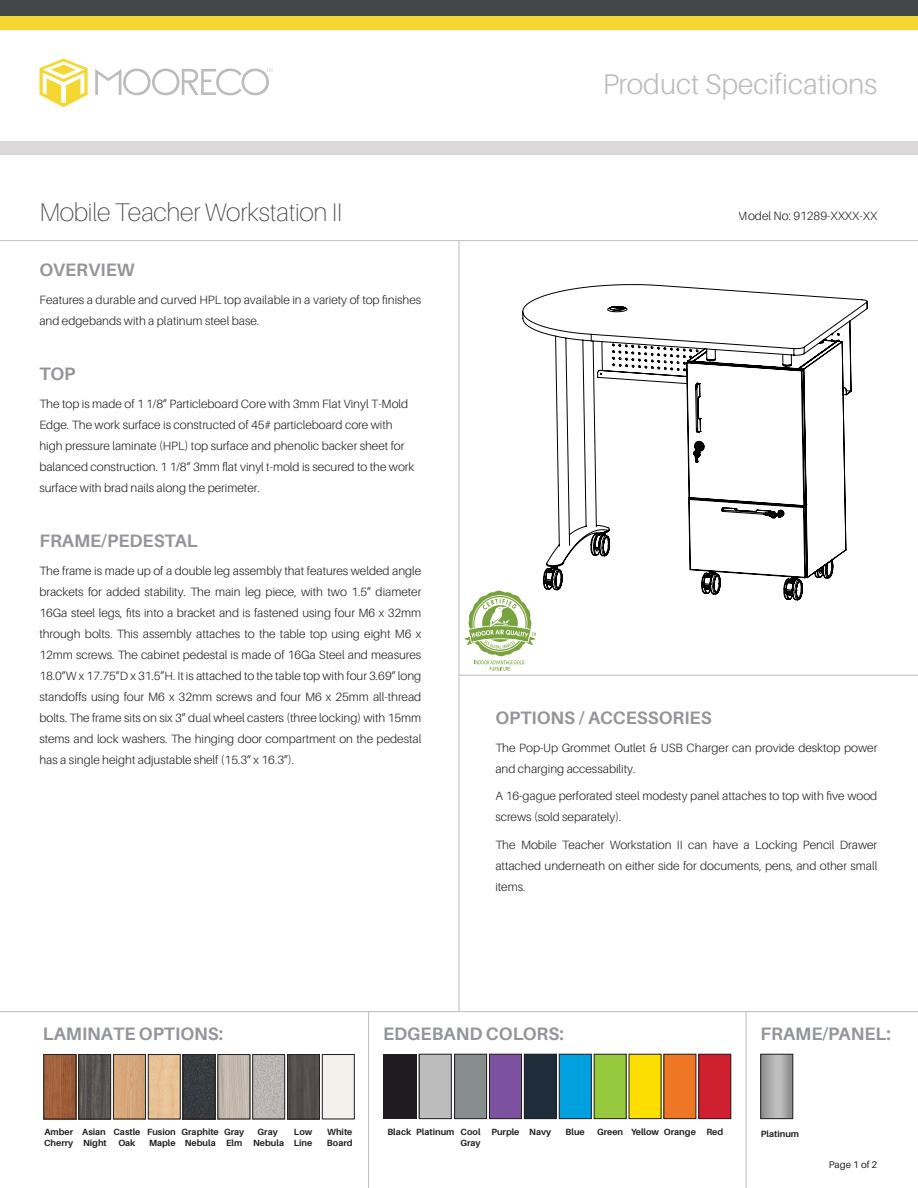
<style>
.page{position:relative;width:918px;height:1188px;background:#fff}
.page>*{position:absolute;margin:0;border:0;box-sizing:border-box;transform-origin:0 0}
.t1{font:300 28.5px "Aileron";color:#bdbcbc}
.Header_-_Product_Nam{font:100 25.5px "Aileron";letter-spacing:-.01em;color:#444747}
.Header_-_Subhead{font:700 18px "Aileron";color:#939598}
.Copy_-_Paragraph{font:700 18px "Aileron";color:#939598}
.Copy_-_Paragraph-2{font:300 12px/21px "Aileron";color:#231f20}
.Header_-_Subhead-2{font:300 12px/21px "Aileron";color:#231f20}
.Page_Number{font:9.75px "Aileron";color:#231f20}
.Caption_-_Centered_B{font:700 9px "Aileron";color:#231f20}
</style>
<div class="page">
<div style="left:0;top:12px;width:918px;height:17px;background:#f4d730"></div>
<div style="left:0;top:0;width:918px;height:16px;background:#444747"></div>
<div style="left:0;top:141px;width:918px;height:14px;background:#dbd9d9"></div>
<hr style="left:0;top:240px;width:918px;height:1px;background:#bdbcbc">
<hr style="left:0;top:1011px;width:918px;height:1px;background:#bdbcbc">
<hr style="left:459px;top:675px;width:459px;height:1px;background:#bdbcbc">
<hr style="left:459px;top:241px;width:1px;height:771px;background:#bdbcbc">
<svg style="left:39px;top:58px;width:49px;height:49px"></svg>
<svg style="left:95px;top:68px;width:177px;height:27px"></svg>
<div style="left:419px;top:1054px;width:33px;height:65px;background:#bdbcbc"></div>
<hr style="left:746px;top:1012px;width:1px;height:176px;background:#bdbcbc">
<hr style="left:368px;top:1012px;width:1px;height:176px;background:#bdbcbc">
<div style="left:383px;top:1054px;width:33px;height:65px;background:#1e1c1f"></div>
<div style="left:454px;top:1054px;width:33px;height:65px;background:#888d8e"></div>
<div style="left:524px;top:1054px;width:33px;height:65px;background:#1f2d3a"></div>
<div style="left:559px;top:1054px;width:32px;height:65px;background:#01a1df"></div>
<div style="left:594px;top:1054px;width:32px;height:65px;background:#96c93e"></div>
<div style="left:629px;top:1054px;width:32px;height:65px;background:#fcde00"></div>
<div style="left:664px;top:1054px;width:32px;height:65px;background:#ee7725"></div>
<div style="left:699px;top:1054px;width:32px;height:65px;background:#cf202f"></div>
<div style="left:491px;top:1056px;width:29px;height:61px;background:#7c519f"></div>
<div style="left:322px;top:1054px;width:33px;height:65px;border:1px solid #231f20"></div>
<div style="left:559px;top:1054px;width:32px;height:65px;border:1px solid #231f20"></div>
<img style="left:46px;top:1056px;width:28px;height:61px">
<div style="left:44px;top:1054px;width:32px;height:65px;border:1px solid #231f20"></div>
<div style="left:594px;top:1054px;width:32px;height:65px;border:1px solid #231f20"></div>
<img style="left:80px;top:1056px;width:29px;height:61px">
<div style="left:78px;top:1054px;width:33px;height:65px;border:1px solid #231f20"></div>
<img style="left:115px;top:1056px;width:29px;height:61px">
<div style="left:113px;top:1054px;width:33px;height:65px;border:1px solid #231f20"></div>
<img style="left:150px;top:1056px;width:28px;height:61px">
<div style="left:148px;top:1054px;width:32px;height:65px;border:1px solid #231f20"></div>
<img style="left:185px;top:1056px;width:28px;height:61px">
<div style="left:183px;top:1054px;width:32px;height:65px;border:1px solid #231f20"></div>
<img style="left:220px;top:1056px;width:28px;height:61px">
<img style="left:254px;top:1056px;width:29px;height:61px">
<div style="left:252px;top:1054px;width:33px;height:65px;border:1px solid #231f20"></div>
<img style="left:289px;top:1056px;width:29px;height:61px">
<div style="left:287px;top:1054px;width:33px;height:65px;border:1px solid #231f20"></div>
<div style="left:419px;top:1054px;width:33px;height:65px;border:1px solid #231f20"></div>
<div style="left:454px;top:1054px;width:33px;height:65px;border:1px solid #231f20"></div>
<div style="left:489px;top:1054px;width:33px;height:65px;border:1px solid #231f20"></div>
<div style="left:524px;top:1054px;width:33px;height:65px;border:1px solid #231f20"></div>
<div style="left:699px;top:1054px;width:32px;height:65px;border:1px solid #231f20"></div>
<div style="left:664px;top:1054px;width:32px;height:65px;border:1px solid #231f20"></div>
<div style="left:761px;top:1054px;width:32px;height:65px;border:1px solid #231f20"></div>
<svg style="left:522px;top:284px;width:346px;height:317px"></svg>
<svg style="left:704px;top:583px;width:7px;height:2px"></svg>
<svg style="left:459px;top:590px;width:81px;height:81px"></svg>
<h1 class="t1" style="left:602px;top:69px;width:276px">Product Specifications</h1>
<p class="Header_-_Product_Nam" style="left:39px;top:198px;width:304px">Mobile Teacher Workstation II</p>
<p class="Copy_-_Paragraph-2" style="left:738px;top:205px;width:141px">Model No: 91289-XXXX-XX</p>
<p class="Copy_-_Paragraph" style="left:39px;top:260px;width:97px">OVERVIEW</p>
<p class="Copy_-_Paragraph-2" style="left:39px;top:289px;width:383px">Features a durable and curved HPL top available in a variety of top finishes and edgebands with a platinum steel base.</p>
<p class="Header_-_Subhead" style="left:39px;top:364px;width:37px">TOP</p>
<p class="Header_-_Subhead-2" style="left:39px;top:393px;width:377px">The top is made of 1 1/8” Particleboard Core with 3mm Flat Vinyl T-Mold Edge. The work surface is constructed of 45# particleboard core with high pressure laminate (HPL) top surface and phenolic backer sheet for balanced construction. 1 1/8” 3mm flat vinyl t-mold is secured to the work surface with brad nails along the perimeter.</p>
<p class="Copy_-_Paragraph" style="left:39px;top:531px;width:160px">FRAME/PEDESTAL</p>
<p class="Copy_-_Paragraph-2" style="left:39px;top:561px;width:383px;text-align:justify">The frame is made up of a double leg assembly that features welded angle brackets for added stability. The main leg piece, with two 1.5” diameter 16Ga steel legs, fits into a bracket and is fastened using four M6 x 32mm through bolts. This assembly attaches to the table top using eight M6 x 12mm screws. The cabinet pedestal is made of 16Ga Steel and measures 18.0”W x 17.75”D x 31.5”H. It is attached to the table top with four 3.69” long standoffs using four M6 x 32mm screws and four M6 x 25mm all-thread bolts. The frame sits on six 3” dual wheel casters (three locking) with 15mm stems and lock washers. The hinging door compartment on the pedestal has a single height adjustable shelf (15.3” x 16.3”).</p>
<p class="Copy_-_Paragraph" style="left:495px;top:708px;width:218px">OPTIONS / ACCESSORIES</p>
<p class="Copy_-_Paragraph-2" style="left:495px;top:737px;width:383px">The Pop-Up Grommet Outlet &amp; USB Charger can provide desktop power and charging accessability.</p>
<p class="Copy_-_Paragraph-2" style="left:495px;top:786px;width:383px">A 16-gague perforated steel modesty panel attaches to top with five wood screws (sold separately).</p>
<p class="Copy_-_Paragraph-2" style="left:495px;top:835px;width:383px;text-align:justify">The Mobile Teacher Workstation II can have a Locking Pencil Drawer attached underneath on either side for documents, pens, and other small items.</p>
<p class="Header_-_Subhead" style="left:43px;top:1024px;width:182px">LAMINATE OPTIONS:</p>
<p class="Header_-_Subhead" style="left:383px;top:1024px;width:182px">EDGEBAND COLORS:</p>
<p class="Header_-_Subhead" style="left:761px;top:1024px;width:132px">FRAME/PANEL:</p>
<p class="Caption_-_Centered_B" style="left:44px;top:1127px;width:30px">Amber</p>
<p class="Caption_-_Centered_B" style="left:44px;top:1138px;width:31px">Cherry</p>
<p class="Caption_-_Centered_B" style="left:182px;top:1127px;width:39px">Graphite</p>
<p class="Caption_-_Centered_B" style="left:185px;top:1138px;width:33px">Nebula</p>
<p class="Caption_-_Centered_B" style="left:113px;top:1127px;width:28px">Castle</p>
<p class="Caption_-_Centered_B" style="left:118px;top:1138px;width:19px">Oak</p>
<p class="Caption_-_Centered_B" style="left:82px;top:1127px;width:25px">Asian</p>
<p class="Caption_-_Centered_B" style="left:83px;top:1138px;width:25px">Night</p>
<p class="Caption_-_Centered_B" style="left:147px;top:1127px;width:30px">Fusion</p>
<p class="Caption_-_Centered_B" style="left:149px;top:1138px;width:28px">Maple</p>
<p class="Caption_-_Centered_B" style="left:224px;top:1127px;width:22px">Gray</p>
<p class="Caption_-_Centered_B" style="left:226px;top:1138px;width:18px">Elm</p>
<p class="Caption_-_Centered_B" style="left:258px;top:1127px;width:22px">Gray</p>
<p class="Caption_-_Centered_B" style="left:253px;top:1138px;width:33px">Nebula</p>
<p class="Caption_-_Centered_B" style="left:294px;top:1127px;width:20px">Low</p>
<p class="Caption_-_Centered_B" style="left:294px;top:1138px;width:20px">Line</p>
<p class="Caption_-_Centered_B" style="left:327px;top:1127px;width:27px">White</p>
<p class="Caption_-_Centered_B" style="left:327px;top:1138px;width:27px">Board</p>
<p class="Caption_-_Centered_B" style="left:387px;top:1127px;width:25px">Black</p>
<p class="Caption_-_Centered_B" style="left:461px;top:1127px;width:21px">Cool</p>
<p class="Caption_-_Centered_B" style="left:460px;top:1138px;width:22px">Gray</p>
<p class="Caption_-_Centered_B" style="left:416px;top:1127px;width:40px">Platinum</p>
<p class="Caption_-_Centered_B" style="left:491px;top:1127px;width:30px">Purple</p>
<p class="Caption_-_Centered_B" style="left:529px;top:1127px;width:24px">Navy</p>
<p class="Caption_-_Centered_B" style="left:566px;top:1127px;width:21px">Blue</p>
<p class="Caption_-_Centered_B" style="left:597px;top:1127px;width:28px">Green</p>
<p class="Caption_-_Centered_B" style="left:631px;top:1127px;width:30px">Yellow</p>
<p class="Caption_-_Centered_B" style="left:664px;top:1127px;width:33px">Orange</p>
<p class="Caption_-_Centered_B" style="left:706px;top:1127px;width:18px">Red</p>
<p class="Caption_-_Centered_B" style="left:761px;top:1128px;width:40px">Platinum</p>
<p class="Page_Number" style="left:829px;top:1159px;width:50px">Page 1 of 2</p>
</div>
